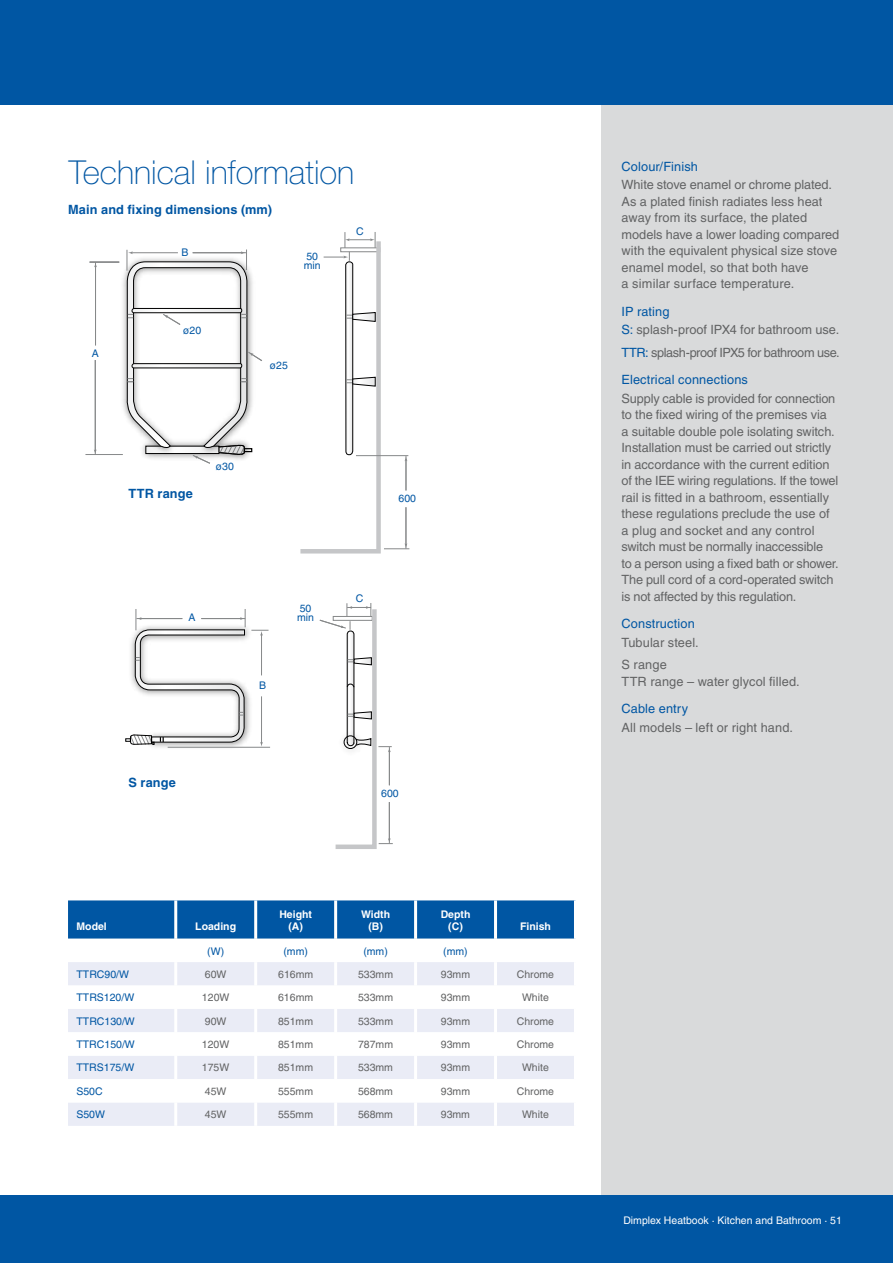
<style>
.page{position:relative;width:893px;height:1263px;background:#fff}
.page>*{position:absolute;margin:0;border:0;box-sizing:border-box;transform-origin:0 0}
.t1{font:100 33px "Helvetica Neue LT";color:#0056a3}
.t2{font:12.75px/16.5px "Helvetica LT";letter-spacing:-.005em;color:#626364}
.t3{font:12.75px/27.2px "Helvetica LT";letter-spacing:-.03em;color:#626364}
.t4{font:700 12.75px "Helvetica LT";letter-spacing:.01em;color:#0056a3}
.t5{font:12.75px "Helvetica LT";letter-spacing:.01em;color:#0056a3}
.t6{font:10.5px "Helvetica LT";color:#626364}
.t7{font:10.5px/9.6px "Helvetica LT";color:#0056a3}
.t8{font:700 10.5px/12px "Helvetica LT";color:#fff;text-align:center}
.t9{font:10.5px "Helvetica LT";color:#fff}
.s1{color:#0056a3}
</style>
<div class="page">
<div style="left:601px;top:0;width:292px;height:1263px;background:#d9dadb"></div>
<div style="left:0;top:0;width:893px;height:105px;background:#0056a3"></div>
<img style="left:118px;top:261px;width:8px;height:194px">
<hr style="left:86px;top:454px;width:36px;height:1px;background:#868889">
<hr style="left:95px;top:360px;width:1px;height:91px;background:#868889">
<hr style="left:95px;top:266px;width:1px;height:79px;background:#868889">
<svg style="left:90px;top:262px;width:29px;height:5px"></svg>
<svg style="left:126px;top:250px;width:136px;height:214px"></svg>
<svg style="left:300px;top:232px;width:109px;height:322px"></svg>
<img style="left:150px;top:627px;width:105px;height:121px">
<hr style="left:168px;top:747px;width:102px;height:1px;background:#868889">
<hr style="left:261px;top:634px;width:1px;height:41px;background:#868889">
<svg style="left:252px;top:630px;width:16px;height:6px"></svg>
<hr style="left:261px;top:697px;width:1px;height:46px;background:#868889">
<svg style="left:320px;top:603px;width:72px;height:246px"></svg>
<svg style="left:125px;top:609px;width:121px;height:136px"></svg>
<div style="left:68px;top:900px;width:506px;height:39px;background:#0056a3"></div>
<div style="left:68px;top:962px;width:506px;height:164px;background:#eaecf6"></div>
<svg style="left:68px;top:985px;width:506px;height:117px"></svg>
<hr style="left:254px;top:900px;width:3px;height:39px;background:#fff">
<hr style="left:334px;top:900px;width:3px;height:39px;background:#fff">
<hr style="left:414px;top:900px;width:3px;height:39px;background:#fff">
<hr style="left:494px;top:900px;width:3px;height:39px;background:#fff">
<hr style="left:254px;top:962px;width:3px;height:23px;background:#fff">
<hr style="left:334px;top:962px;width:3px;height:23px;background:#fff">
<hr style="left:414px;top:962px;width:3px;height:23px;background:#fff">
<hr style="left:494px;top:962px;width:3px;height:23px;background:#fff">
<hr style="left:254px;top:985px;width:3px;height:24px;background:#fff">
<hr style="left:334px;top:985px;width:3px;height:24px;background:#fff">
<hr style="left:414px;top:985px;width:3px;height:24px;background:#fff">
<hr style="left:494px;top:985px;width:3px;height:24px;background:#fff">
<hr style="left:254px;top:1009px;width:3px;height:23px;background:#fff">
<hr style="left:334px;top:1009px;width:3px;height:23px;background:#fff">
<hr style="left:414px;top:1009px;width:3px;height:23px;background:#fff">
<hr style="left:494px;top:1009px;width:3px;height:23px;background:#fff">
<hr style="left:254px;top:1032px;width:3px;height:24px;background:#fff">
<hr style="left:334px;top:1032px;width:3px;height:24px;background:#fff">
<hr style="left:414px;top:1032px;width:3px;height:24px;background:#fff">
<hr style="left:494px;top:1032px;width:3px;height:24px;background:#fff">
<hr style="left:254px;top:1056px;width:3px;height:23px;background:#fff">
<hr style="left:334px;top:1056px;width:3px;height:23px;background:#fff">
<hr style="left:414px;top:1056px;width:3px;height:23px;background:#fff">
<hr style="left:494px;top:1056px;width:3px;height:23px;background:#fff">
<hr style="left:254px;top:1079px;width:3px;height:23px;background:#fff">
<hr style="left:334px;top:1079px;width:3px;height:23px;background:#fff">
<hr style="left:414px;top:1079px;width:3px;height:23px;background:#fff">
<hr style="left:494px;top:1079px;width:3px;height:23px;background:#fff">
<hr style="left:254px;top:1102px;width:3px;height:24px;background:#fff">
<hr style="left:334px;top:1102px;width:3px;height:24px;background:#fff">
<hr style="left:414px;top:1102px;width:3px;height:24px;background:#fff">
<hr style="left:494px;top:1102px;width:3px;height:24px;background:#fff">
<hr style="left:174px;top:900px;width:3px;height:39px;background:#fff">
<hr style="left:174px;top:962px;width:3px;height:23px;background:#fff">
<hr style="left:174px;top:1009px;width:3px;height:23px;background:#fff">
<hr style="left:174px;top:1056px;width:3px;height:23px;background:#fff">
<hr style="left:174px;top:1102px;width:3px;height:24px;background:#fff">
<hr style="left:174px;top:985px;width:3px;height:24px;background:#fff">
<hr style="left:174px;top:1032px;width:3px;height:24px;background:#fff">
<hr style="left:174px;top:1079px;width:3px;height:23px;background:#fff">
<div style="left:0;top:1194px;width:893px;height:69px;background:#0056a3"></div>
<h1 class="t1" style="left:69px;top:154px;width:287px">Technical information</h1>
<p class="t4" style="left:68px;top:201px;width:205px">Main and fixing dimensions (mm)</p>
<p class="t7" style="left:92px;top:348px;width:9px">A</p>
<p class="t7" style="left:181px;top:248px;width:9px">B</p>
<p class="t7" style="left:183px;top:325px;width:20px">ø20</p>
<p class="t7" style="left:304px;top:251px;width:18px">50 min</p>
<p class="t7" style="left:356px;top:227px;width:9px">C</p>
<p class="t7" style="left:270px;top:361px;width:20px">ø25</p>
<p class="t4" style="left:129px;top:486px;width:66px">TTR range</p>
<p class="t7" style="left:216px;top:462px;width:20px">ø30</p>
<p class="t7" style="left:188px;top:613px;width:9px">A</p>
<p class="t7" style="left:297px;top:603px;width:18px">50 min</p>
<p class="t4" style="left:129px;top:775px;width:49px">S range</p>
<p class="t7" style="left:259px;top:680px;width:9px">B</p>
<p class="t7" style="left:399px;top:493px;width:19px">600</p>
<p class="t7" style="left:356px;top:594px;width:9px">C</p>
<p class="t7" style="left:381px;top:788px;width:19px">600</p>
<p class="t8" style="left:77px;top:920px;width:32px">Model</p>
<p class="t8" style="left:195px;top:920px;width:42px">Loading</p>
<p class="t8" style="left:279px;top:908px;width:34px">Height (A)</p>
<p class="t8" style="left:361px;top:908px;width:31px">Width (B)</p>
<p class="t8" style="left:441px;top:908px;width:31px">Depth (C)</p>
<p class="t8" style="left:520px;top:920px;width:32px">Finish</p>
<p class="t7" style="left:207px;top:946px;width:18px">(W)</p>
<p class="t7" style="left:283px;top:946px;width:26px">(mm)</p>
<p class="t7" style="left:363px;top:946px;width:26px">(mm)</p>
<p class="t7" style="left:443px;top:946px;width:26px">(mm)</p>
<p class="t7" style="left:77px;top:969px;width:54px">TTRC90/W</p>
<p class="t6" style="left:205px;top:968px;width:23px">60W</p>
<p class="t6" style="left:278px;top:968px;width:37px">616mm</p>
<p class="t6" style="left:358px;top:968px;width:37px">533mm</p>
<p class="t6" style="left:441px;top:968px;width:31px">93mm</p>
<p class="t6" style="left:517px;top:968px;width:39px">Chrome</p>
<p class="t7" style="left:77px;top:993px;width:59px">TTRS120/W</p>
<p class="t6" style="left:202px;top:991px;width:29px">120W</p>
<p class="t6" style="left:278px;top:991px;width:37px">616mm</p>
<p class="t6" style="left:358px;top:991px;width:37px">533mm</p>
<p class="t6" style="left:441px;top:991px;width:31px">93mm</p>
<p class="t6" style="left:522px;top:991px;width:28px">White</p>
<p class="t7" style="left:77px;top:1016px;width:60px">TTRC130/W</p>
<p class="t6" style="left:205px;top:1015px;width:23px">90W</p>
<p class="t6" style="left:278px;top:1015px;width:37px">851mm</p>
<p class="t6" style="left:358px;top:1015px;width:37px">533mm</p>
<p class="t6" style="left:441px;top:1015px;width:31px">93mm</p>
<p class="t6" style="left:517px;top:1015px;width:39px">Chrome</p>
<p class="t7" style="left:76px;top:1039px;width:60px">TTRC150/W</p>
<p class="t6" style="left:202px;top:1038px;width:29px">120W</p>
<p class="t6" style="left:278px;top:1038px;width:37px">851mm</p>
<p class="t6" style="left:358px;top:1038px;width:37px">787mm</p>
<p class="t6" style="left:441px;top:1038px;width:31px">93mm</p>
<p class="t6" style="left:517px;top:1038px;width:39px">Chrome</p>
<p class="t7" style="left:76px;top:1063px;width:59px">TTRS175/W</p>
<p class="t6" style="left:202px;top:1062px;width:29px">175W</p>
<p class="t6" style="left:278px;top:1062px;width:37px">851mm</p>
<p class="t6" style="left:358px;top:1062px;width:37px">533mm</p>
<p class="t6" style="left:441px;top:1062px;width:31px">93mm</p>
<p class="t6" style="left:522px;top:1062px;width:28px">White</p>
<p class="t7" style="left:76px;top:1086px;width:28px">S50C</p>
<p class="t6" style="left:205px;top:1085px;width:23px">45W</p>
<p class="t6" style="left:278px;top:1085px;width:37px">555mm</p>
<p class="t6" style="left:358px;top:1085px;width:37px">568mm</p>
<p class="t6" style="left:441px;top:1085px;width:31px">93mm</p>
<p class="t6" style="left:517px;top:1085px;width:39px">Chrome</p>
<p class="t7" style="left:76px;top:1110px;width:30px">S50W</p>
<p class="t6" style="left:205px;top:1108px;width:23px">45W</p>
<p class="t6" style="left:278px;top:1108px;width:37px">555mm</p>
<p class="t6" style="left:358px;top:1108px;width:37px">568mm</p>
<p class="t6" style="left:441px;top:1108px;width:31px">93mm</p>
<p class="t6" style="left:522px;top:1108px;width:28px">White</p>
<p class="t5" style="left:621px;top:159px;width:78px">Colour/Finish</p>
<p class="t2" style="left:621px;top:177px;width:219px">White stove enamel or chrome plated.<br>As a plated finish radiates less heat away from its surface, the plated models have a lower loading compared with the equivalent physical size stove enamel model, so that both have<br>a similar surface temperature.</p>
<p class="t2" style="left:621px;top:302px;width:219px;line-height:18.6px"><span class="s1">IP rating<br>S:</span> splash-proof IPX4 for bathroom use.</p>
<p class="t3" style="left:621px;top:339px;width:220px"><span class="s1">TTR:</span> splash-proof IPX5 for bathroom use.<br><span class="s1">Electrical connections</span></p>
<p class="t2" style="left:621px;top:390px;width:219px">Supply cable is provided for connection to the fixed wiring of the premises via<br>a suitable double pole isolating switch.<br>Installation must be carried out strictly in accordance with the current edition of the IEE wiring regulations. If the towel rail is fitted in a bathroom, essentially these regulations preclude the use of a plug and socket and any control switch must be normally inaccessible<br>to a person using a fixed bath or shower.<br>The pull cord of a cord-operated switch is not affected by this regulation.</p>
<p class="t5" style="left:621px;top:616px;width:75px">Construction</p>
<p class="t2" style="left:621px;top:631px;width:79px;line-height:22.8px">Tubular steel.<br>S range</p>
<p class="t2" style="left:621px;top:673px;width:180px">TTR range – water glycol filled.</p>
<p class="t5" style="left:621px;top:701px;width:68px">Cable entry</p>
<p class="t2" style="left:621px;top:719px;width:173px">All models – left or right hand.</p>
<p class="t9" style="left:623px;top:1214px;width:220px">Dimplex Heatbook · Kitchen and Bathroom · 51</p>
</div>
